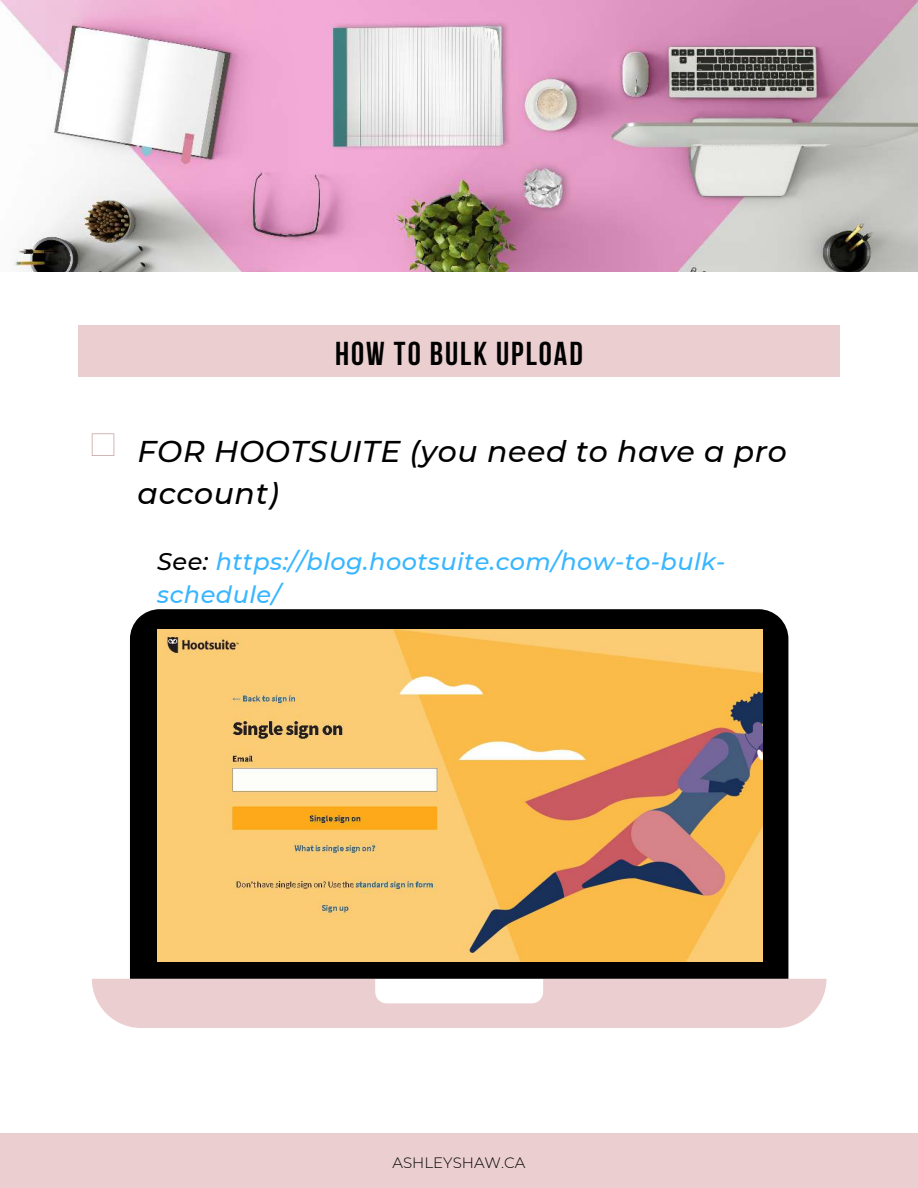
<style>
.page{position:relative;width:918px;height:1188px;background:#fff}
.page>*{position:absolute;margin:0;border:0;box-sizing:border-box;transform-origin:0 0}
.t1{font:700 33px "Bebas Neue";letter-spacing:.06em;color:#000}
.t2{font:italic 500 30px/41.7px "Montserrat";letter-spacing:.02em;color:#000}
.t3{font:italic 500 24px/32.7px "Montserrat";letter-spacing:.02em;color:#38b6ff}
.t4{font:300 15px "Montserrat";color:#000}
.s1{color:#000}
</style>
<div class="page">
<img style="left:0;top:0;width:918px;height:271px">
<div style="left:0;top:1133px;width:918px;height:55px;background:#ebced0"></div>
<div style="left:78px;top:325px;width:762px;height:52px;background:#ebced0"></div>
<svg style="left:92px;top:433px;width:22px;height:23px"></svg>
<svg style="left:92px;top:979px;width:734px;height:49px"></svg>
<div style="left:130px;top:609px;width:658px;height:370px;background:#000"></div>
<img style="left:157px;top:629px;width:605px;height:332px">
<h1 class="t1" style="left:335px;top:335px;width:249px">HOW TO BULK UPLOAD</h1>
<p class="t2" style="left:138px;top:429px;width:651px">FOR HOOTSUITE (you need to have a pro account)</p>
<p class="t3" style="left:157px;top:544px;width:570px"><span class="s1">See:</span> https://blog.hootsuite.com/how-to-bulk&shy;schedule/</p>
<p class="t4" style="left:393px;top:1153px;width:134px">ASHLEYSHAW.CA</p>
</div>
